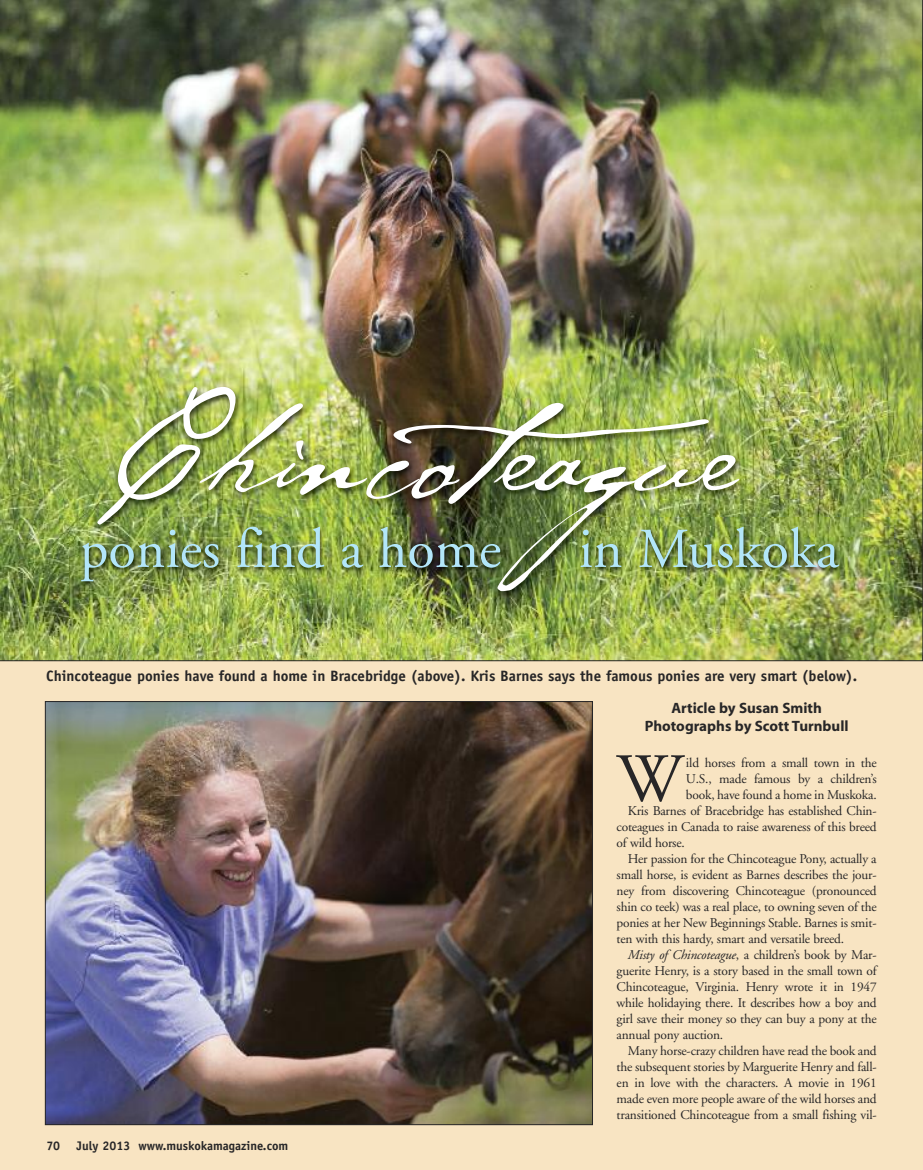
<style>
.page{position:relative;width:923px;height:1170px;background:#fff}
.page>*{position:absolute;margin:0;border:0;box-sizing:border-box;transform-origin:0 0}
.t1{font:150px "P22 Cezanne";color:#fff}
.t2{font:68.75px "Adobe Garamond";color:#272627}
.t3{font:56.25px "Adobe Garamond";color:#b3e6f9}
.t4{font:700 15px "Officina Sans";color:#272627}
.t5{font:700 15px/17.5px "Myriad";color:#272627;text-align:center}
.t6{font:13.38px "Adobe Garamond";letter-spacing:-.015em;color:#272627}
.t7{font:700 12.5px "Officina Sans";color:#272627}
.s1{font-style:italic}
</style>
<div class="page">
<div style="left:0;top:0;width:922px;height:1170px;background:#f8e4c2"></div>
<img style="left:0;top:0;width:922px;height:661px">
<img style="left:47px;top:703px;width:543px;height:420px">
<img style="left:0;top:339px;width:923px;height:316px">
<img style="left:69px;top:517px;width:824px;height:125px">
<img style="left:97px;top:517px;width:362px;height:8px">
<h1 class="t1" style="left:112px;top:349px;width:662px">Chincoteague</h1>
<h3 class="t3" style="left:80px;top:519px;width:423px">ponies find a home</h3>
<h3 class="t3" style="left:578px;top:519px;width:261px">in Muskoka</h3>
<p class="t4" style="left:46px;top:666px;width:812px">Chincoteague ponies have found a home in Bracebridge (above). Kris Barnes says the famous ponies are very smart (below).</p>
<p class="t7" style="left:46px;top:1138px;width:15px">70</p>
<p class="t7" style="left:77px;top:1138px;width:213px">July 2013 www.muskokamagazine.com</p>
<p class="t5" style="left:644px;top:700px;width:205px">Article by Susan Smith<br>Photographs by Scott Turnbull</p>
<h2 class="t2" style="left:616px;top:742px;width:67px">W</h2>
<p class="t6" style="left:686px;top:756px;width:192px">ild horses from a small town in the</p>
<p class="t6" style="left:686px;top:772px;width:192px">U.S., made famous by a children’s</p>
<p class="t6" style="left:686px;top:788px;width:192px">book, have found a home in Muskoka.</p>
<p class="t6" style="left:628px;top:804px;width:250px">Kris Barnes of Bracebridge has established Chin-</p>
<p class="t6" style="left:616px;top:820px;width:262px">coteagues in Canada to raise awareness of this breed</p>
<p class="t6" style="left:616px;top:836px;width:70px">of wild horse.</p>
<p class="t6" style="left:628px;top:852px;width:250px">Her passion for the Chincoteague Pony, actually a</p>
<p class="t6" style="left:616px;top:868px;width:262px">small horse, is evident as Barnes describes the jour-</p>
<p class="t6" style="left:616px;top:884px;width:262px">ney from discovering Chincoteague (pronounced</p>
<p class="t6" style="left:616px;top:900px;width:262px">shin co teek) was a real place, to owning seven of the</p>
<p class="t6" style="left:616px;top:916px;width:262px">ponies at her New Beginnings Stable. Barnes is smit-</p>
<p class="t6" style="left:616px;top:932px;width:229px">ten with this hardy, smart and versatile breed.</p>
<p class="t6" style="left:628px;top:948px;width:250px"><span class="s1">Misty of Chincoteague</span>, a children’s book by Mar-</p>
<p class="t6" style="left:616px;top:964px;width:262px">guerite Henry, is a story based in the small town of</p>
<p class="t6" style="left:616px;top:980px;width:262px">Chincoteague, Virginia. Henry wrote it in 1947</p>
<p class="t6" style="left:616px;top:996px;width:262px">while holidaying there. It describes how a boy and</p>
<p class="t6" style="left:616px;top:1012px;width:262px">girl save their money so they can buy a pony at the</p>
<p class="t6" style="left:616px;top:1028px;width:108px">annual pony auction.</p>
<p class="t6" style="left:627px;top:1044px;width:250px">Many horse-crazy children have read the book and</p>
<p class="t6" style="left:616px;top:1060px;width:262px">the subsequent stories by Marguerite Henry and fall-</p>
<p class="t6" style="left:616px;top:1076px;width:262px">en in love with the characters. A movie in 1961</p>
<p class="t6" style="left:616px;top:1092px;width:262px">made even more people aware of the wild horses and</p>
<p class="t6" style="left:616px;top:1108px;width:262px">transitioned Chincoteague from a small fishing vil-</p>
</div>
